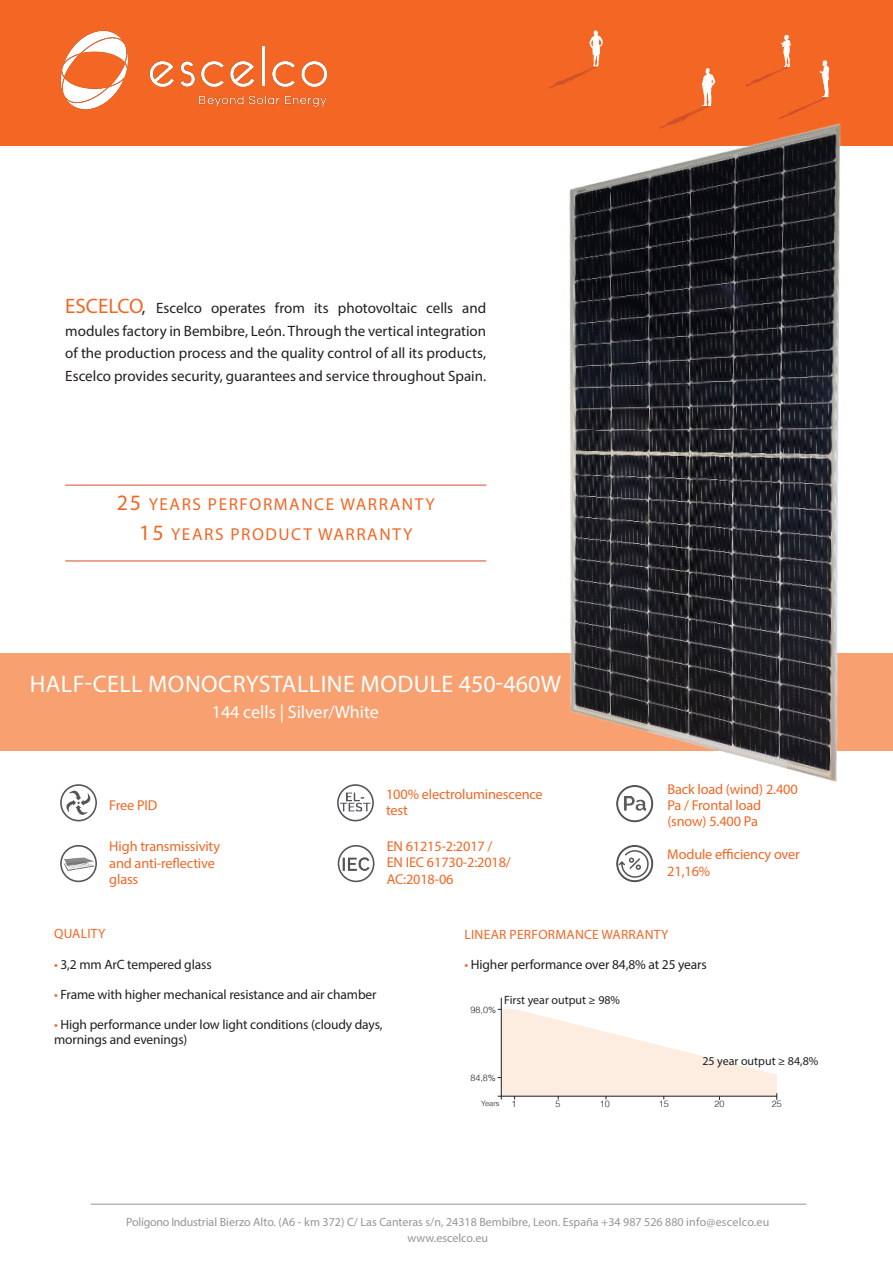
<style>
.page{position:relative;width:893px;height:1263px;background:#fff}
.page>*{position:absolute;margin:0;border:0;box-sizing:border-box;transform-origin:0 0}
.t1{font:24px "Myriad Pro";letter-spacing:.02em;color:#fff}
.t2{font:18px "Myriad Pro";color:#fff}
.t3{font:17.25px "Myriad Pro";letter-spacing:.09em;color:#f36624}
.t4{font:15px/22.5px "Myriad Pro";color:#231f20;text-align:justify}
.t5{font:14.25px/16px "Myriad Pro";letter-spacing:-.01em;color:#f36624}
.t6{font:13.5px "Myriad Pro";letter-spacing:-.01em;color:#231f20}
.t7{font:13.5px "Myriad Pro";letter-spacing:.02em;color:#f36624}
.t8{font:12px "Myriad Pro";color:#939598}
.t9{font:12px "Myriad Pro";color:#231f20}
.t10{font:300 9px "Helvetica";color:#231f20}
.t11{font:300 7.5px "Helvetica";color:#231f20}
.s1{font-size:21px;color:#f36624}
.s2{font-size:17.4px}
.s3{font-size:22.05px}
.s4{color:#f36624}
</style>
<div class="page">
<div style="left:0;top:0;width:893px;height:146px;background:#f36624"></div>
<svg style="left:692px;top:68px;width:23px;height:44px"></svg>
<svg style="left:745px;top:35px;width:85px;height:77px"></svg>
<svg style="left:549px;top:30px;width:54px;height:58px"></svg>
<div style="left:0;top:653px;width:893px;height:97px;background:#f8a06f"></div>
<hr style="left:91px;top:1204px;width:715px;height:1px;background:#939598">
<hr style="left:65px;top:561px;width:421px;height:1px;background:#d1502c">
<hr style="left:65px;top:485px;width:421px;height:1px;background:#d1502c">
<svg style="left:60px;top:784px;width:37px;height:37px"></svg>
<svg style="left:60px;top:845px;width:37px;height:37px"></svg>
<svg style="left:337px;top:784px;width:37px;height:37px"></svg>
<svg style="left:616px;top:845px;width:37px;height:37px"></svg>
<svg style="left:616px;top:801px;width:37px;height:21px"></svg>
<img style="left:60px;top:30px;width:268px;height:80px">
<svg style="left:338px;top:845px;width:36px;height:37px"></svg>
<hr style="left:501px;top:998px;width:1px;height:101px;background:#231f20">
<svg style="left:498px;top:1009px;width:279px;height:91px"></svg>
<img style="left:512px;top:112px;width:381px;height:689px">
<p class="t4" style="left:65px;top:297px;width:423px"><span class="s1">ESCELCO</span><span class="s2">,</span> Escelco operates from its photovoltaic cells and modules factory in Bembibre, León. Through the vertical integration of the production process and the quality control of all its products, Escelco provides security, guarantees and service throughout Spain.</p>
<p class="t3" style="left:117px;top:494px;width:320px"><span class="s3">25</span> YEARS PERFORMANCE WARRANTY</p>
<p class="t3" style="left:139px;top:523px;width:275px"><span class="s3">15</span> YEARS PRODUCT WARRANTY</p>
<p class="t1" style="left:30px;top:669px;width:533px">HALF-CELL MONOCRYSTALLINE MODULE 450-460W</p>
<p class="t2" style="left:212px;top:700px;width:169px">144 cells | Silver/White</p>
<p class="t5" style="left:109px;top:797px;width:50px">Free PID</p>
<p class="t5" style="left:109px;top:838px;width:112px">High transmissivity</p>
<p class="t5" style="left:109px;top:854px;width:107px">and anti-reflective</p>
<p class="t5" style="left:109px;top:870px;width:31px">glass</p>
<p class="t5" style="left:386px;top:786px;width:158px">100% electroluminescence</p>
<p class="t5" style="left:386px;top:802px;width:23px">test</p>
<p class="t5" style="left:387px;top:838px;width:107px">EN 61215-2:2017 /</p>
<p class="t5" style="left:387px;top:854px;width:126px">EN IEC 61730-2:2018/<br>AC:2018-06</p>
<p class="t5" style="left:667px;top:781px;width:132px">Back load (wind) 2.400<br>Pa / Frontal load</p>
<p class="t5" style="left:667px;top:813px;width:92px">(snow) 5.400 Pa</p>
<p class="t5" style="left:667px;top:846px;width:134px">Module efficiency over<br>21,16%</p>
<p class="t7" style="left:54px;top:925px;width:53px">QUALITY</p>
<p class="t6" style="left:54px;top:956px;width:159px"><span class="s4">•</span> 3,2 mm ArC tempered glass</p>
<p class="t6" style="left:54px;top:986px;width:324px"><span class="s4">•</span> Frame with higher mechanical resistance and air chamber</p>
<p class="t6" style="left:54px;top:1016px;width:330px"><span class="s4">•</span> High performance under low light conditions (cloudy days,</p>
<p class="t6" style="left:54px;top:1031px;width:135px">mornings and evenings)</p>
<p class="t7" style="left:464px;top:926px;width:205px">LINEAR PERFORMANCE WARRANTY</p>
<p class="t6" style="left:464px;top:956px;width:244px"><span class="s4">•</span> Higher performance over 84,8% at 25 years</p>
<p class="t10" style="left:470px;top:1004px;width:27px">98,0%</p>
<p class="t9" style="left:504px;top:992px;width:117px">First year output ≥ 98%</p>
<p class="t9" style="left:702px;top:1053px;width:117px">25 year output ≥ 84,8%</p>
<p class="t10" style="left:470px;top:1072px;width:27px">84,8%</p>
<p class="t11" style="left:481px;top:1099px;width:20px">Years</p>
<p class="t10" style="left:511px;top:1098px;width:7px">1</p>
<p class="t10" style="left:555px;top:1098px;width:7px">5</p>
<p class="t10" style="left:600px;top:1098px;width:12px">10</p>
<p class="t10" style="left:659px;top:1098px;width:12px">15</p>
<p class="t10" style="left:714px;top:1098px;width:12px">20</p>
<p class="t10" style="left:772px;top:1098px;width:12px">25</p>
<p class="t8" style="left:126px;top:1214px;width:645px">Polígono Industrial Bierzo Alto. (A6 - km 372) C/ Las Canteras s/n, 24318 Bembibre, Leon. España +34 987 526 880 info@escelco.eu</p>
<p class="t8" style="left:408px;top:1231px;width:82px">www.escelco.eu</p>
</div>
